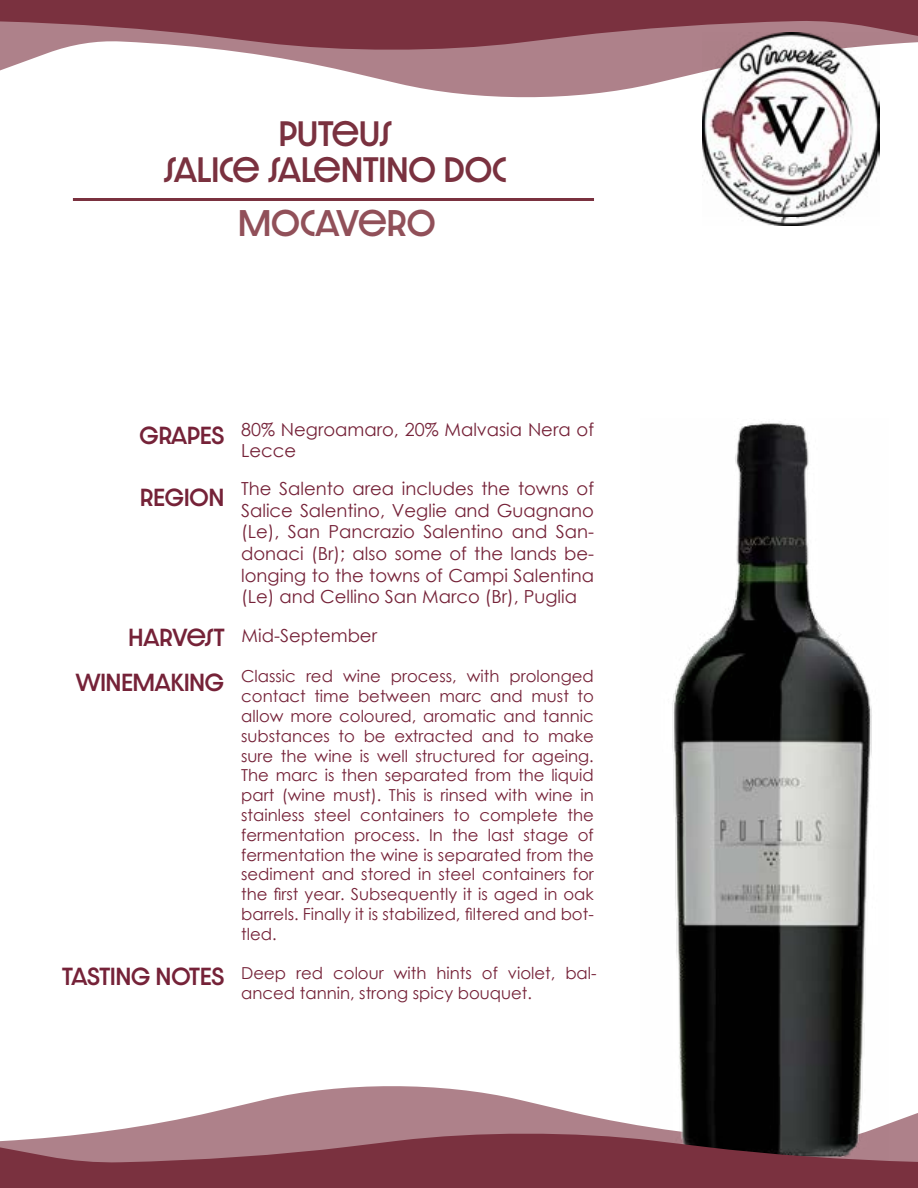
<style>
.page{position:relative;width:918px;height:1188px;background:#fff}
.page>*{position:absolute;margin:0;border:0;box-sizing:border-box;transform-origin:0 0}
.t1{font:500 31.5px "Dazzle Unicase";color:#915059}
.t2{font:500 30px/36px "Dazzle Unicase";color:#7a313f;text-align:center}
.t3{font:500 21px "Dazzle Unicase";color:#752238}
.t4{font:18px/21.6px "Century Gothic";color:#752238}
.t5{font:16.5px/19.8px "Century Gothic";color:#752238;text-align:justify}
.s1{font-family:"Dazzle Unicase";font-weight:500;font-size:21px}
</style>
<div class="page">
<svg style="left:108px;top:1086px;width:810px;height:45px;fill:#ae818a"></svg>
<img style="left:640px;top:421px;width:249px;height:710px">
<img style="left:748px;top:216px;width:86px;height:9px">
<svg style="left:0;top:1131px;width:918px;height:57px;fill:#7a313f"></svg>
<svg style="left:0;top:52px;width:703px;height:46px"></svg>
<svg style="left:0;top:0;width:918px;height:52px;fill:#7a313f"></svg>
<img style="left:703px;top:32px;width:177px;height:184px">
<hr style="left:73px;top:198px;width:521px;height:3px;background:#7a313f">
<h2 class="t2" style="left:164px;top:115px;width:344px">PUTEUS<br>SALICE SALENTINO DOC</h2>
<h1 class="t1" style="left:238px;top:200px;width:199px">MOCAVERO</h1>
<p class="t4" style="left:241px;top:418px;width:354px;text-indent:-102px"><span class="s1">GRAPES</span> 80% Negroamaro, 20% Malvasia Nera of<br>Lecce</p>
<p class="t3" style="left:140px;top:481px;width:85px">REGION</p>
<p class="t4" style="left:241px;top:478px;width:354px;text-align:justify">The Salento area includes the towns of Salice Salentino, Veglie and Guagnano (Le), San Pancrazio Salentino and San&shy;donaci (Br); also some of the lands be&shy;longing to the towns of Campi Salentina (Le) and Cellino San Marco (Br), Puglia</p>
<p class="t4" style="left:128px;top:625px;width:250px"><span class="s1">HARVEST</span> Mid-September</p>
<p class="t5" style="left:241px;top:666px;width:354px;text-indent:-165px"><span class="s1">WINEMAKING</span> Classic red wine process, with prolonged contact time between marc and must to allow more coloured, aromatic and tannic substances to be extracted and to make sure the wine is well structured for ageing.<br>The marc is then separated from the liquid part (wine must). This is rinsed with wine in stainless steel containers to complete the fermentation process. In the last stage of fermentation the wine is separated from the sediment and stored in steel containers for the first year. Subsequently it is aged in oak barrels. Finally it is stabilized, filtered and bot&shy;tled.</p>
<p class="t5" style="left:241px;top:963px;width:357px;text-indent:-179px"><span class="s1">TASTING NOTES</span> Deep red colour with hints of violet, bal&shy;anced tannin, strong spicy bouquet.</p>
</div>
